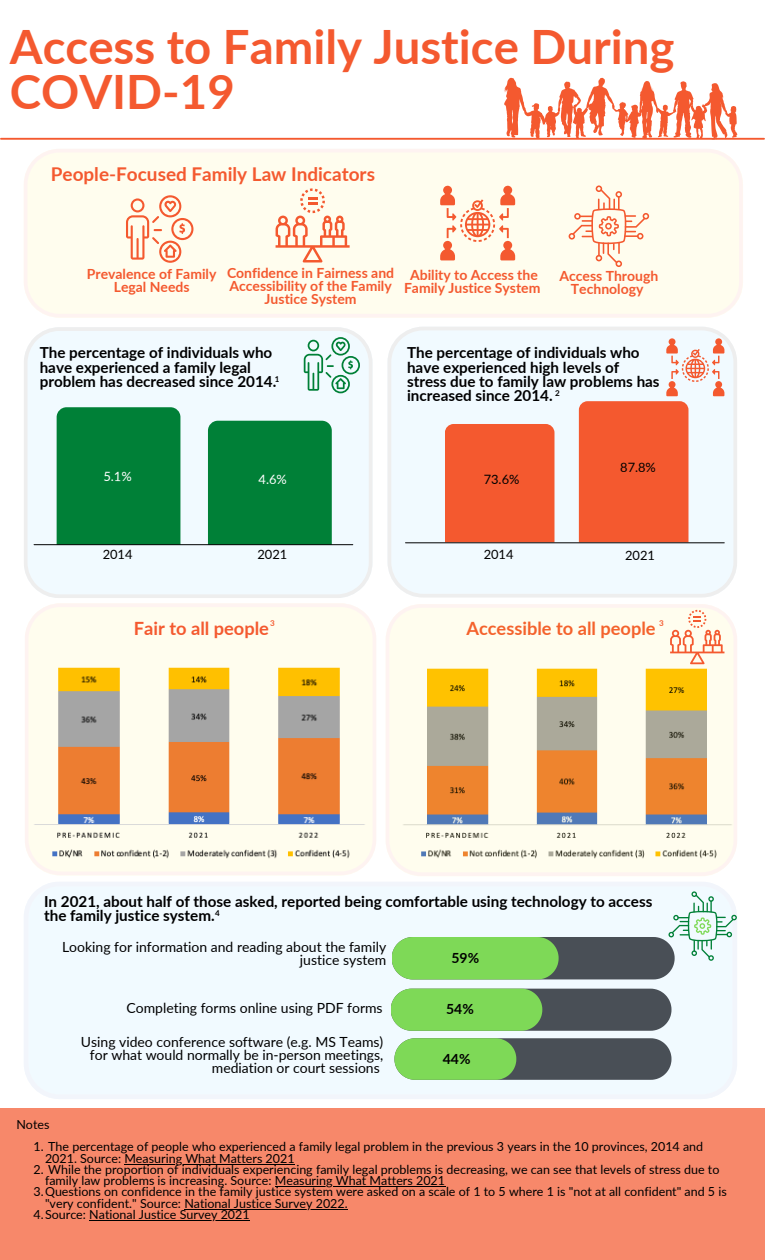
<style>
.page{position:relative;width:765px;height:1260px;background:#fff}
.page>*{position:absolute;margin:0;border:0;box-sizing:border-box;transform-origin:0 0}
.t1{font:700 47.38px/45px "Lato";color:#f4592f}
.t2{font:700 19px "Lato";color:#f4592f}
.t3{font:700 18.25px "Lato";color:#f4592f}
.t4{font:700 15.25px/14px "Lato";color:#000}
.t5{font:14px/13.1px "Lato";color:#000;text-align:right}
.t6{font:700 14px/13.1px "Lato";color:#f4592f;text-align:center}
.t7{font:700 14px "Lato";color:#000}
.t8{font:12.88px "Lato";color:#000}
.t9{font:12.88px "Lato";color:#fff}
.t10{font:12.5px/11.2px "Lato";color:#000}
.t11{font:700 8px "Lato";color:#000}
.t12{font:700 8px "Lato";color:#f4592f}
</style>
<div class="page">
<svg style="left:503px;top:78px;width:234px;height:60px"></svg>
<hr style="left:1px;top:138px;width:763px;height:2px;background:#f4592f">
<div style="left:24px;top:149px;width:719px;height:169px;background:#fffdee"></div>
<svg style="left:126px;top:195px;width:67px;height:68px"></svg>
<svg style="left:440px;top:185px;width:75px;height:75px"></svg>
<svg style="left:569px;top:185px;width:80px;height:82px"></svg>
<div style="left:0;top:1108px;width:765px;height:152px;background:#f7886a"></div>
<svg style="left:24px;top:327px;width:349px;height:271px"></svg>
<div style="left:57px;top:407px;width:123px;height:137px;background:#008037"></div>
<div style="left:208px;top:421px;width:124px;height:123px;background:#008037"></div>
<svg style="left:388px;top:327px;width:349px;height:270px"></svg>
<div style="left:445px;top:424px;width:110px;height:118px;background:#f4592f"></div>
<hr style="left:406px;top:542px;width:318px;height:1px;background:#000">
<div style="left:24px;top:882px;width:713px;height:217px;background:#f1faff"></div>
<svg style="left:391px;top:989px;width:281px;height:42px"></svg>
<svg style="left:394px;top:1038px;width:278px;height:42px"></svg>
<svg style="left:276px;top:188px;width:74px;height:74px"></svg>
<svg style="left:392px;top:891px;width:345px;height:88px"></svg>
<hr style="left:34px;top:544px;width:319px;height:1px;background:#000">
<hr style="left:124px;top:1164px;width:171px;height:1px;background:#000">
<hr style="left:275px;top:1186px;width:170px;height:1px;background:#000">
<hr style="left:184px;top:1209px;width:164px;height:1px;background:#000">
<hr style="left:89px;top:1220px;width:161px;height:1px;background:#000">
<svg style="left:25px;top:603px;width:351px;height:272px"></svg>
<img style="left:25px;top:657px;width:349px;height:210px">
<svg style="left:386px;top:604px;width:351px;height:272px"></svg>
<svg style="left:304px;top:337px;width:56px;height:56px"></svg>
<svg style="left:670px;top:610px;width:54px;height:54px"></svg>
<svg style="left:579px;top:338px;width:145px;height:204px"></svg>
<h1 class="t1" style="left:10px;top:24px;width:666px">Access to Family Justice During<br>COVID-19</h1>
<h2 class="t2" style="left:51px;top:162px;width:326px">People-Focused Family Law Indicators</h2>
<p class="t6" style="left:87px;top:267px;width:131px">Prevalence of Family<br>Legal Needs</p>
<p class="t6" style="left:227px;top:266px;width:169px">Confidence in Fairness and<br>Accessibility of the Family<br>Justice System</p>
<p class="t6" style="left:404px;top:268px;width:138px">Ability to Access the<br>Family Justice System</p>
<p class="t6" style="left:559px;top:269px;width:101px">Access Through<br>Technology</p>
<p class="t4" style="left:40px;top:346px;width:238px">The percentage of individuals who have experienced a family legal problem has decreased since 2014.</p>
<p class="t11" style="left:275px;top:374px;width:6px">1</p>
<p class="t4" style="left:407px;top:346px;width:254px">The percentage of individuals who have experienced high levels of stress due to family law problems has increased since 2014.</p>
<p class="t11" style="left:555px;top:388px;width:6px">2</p>
<p class="t9" style="left:104px;top:468px;width:30px;rotate:1deg">5.1%</p>
<p class="t9" style="left:259px;top:471px;width:30px">4.6%</p>
<p class="t8" style="left:484px;top:472px;width:37px">73.6%</p>
<p class="t8" style="left:620px;top:460px;width:37px">87.8%</p>
<p class="t8" style="left:103px;top:547px;width:31px">2014</p>
<p class="t8" style="left:257px;top:547px;width:31px">2021</p>
<p class="t8" style="left:484px;top:547px;width:31px">2014</p>
<p class="t8" style="left:625px;top:547px;width:31px">2021</p>
<p class="t12" style="left:659px;top:618px;width:6px">3</p>
<p class="t12" style="left:270px;top:618px;width:6px">3</p>
<h3 class="t3" style="left:134px;top:617px;width:137px">Fair to all people</h3>
<h3 class="t3" style="left:466px;top:617px;width:191px">Accessible to all people</h3>
<p class="t4" style="left:44px;top:894px;width:610px">In 2021, about half of those asked, reported being comfortable using technology to access the family justice system.</p>
<p class="t11" style="left:215px;top:908px;width:6px">4</p>
<p class="t5" style="left:62px;top:940px;width:326px">Looking for information and reading about the family justice system</p>
<p class="t5" style="left:127px;top:1001px;width:258px">Completing forms online using PDF forms</p>
<p class="t5" style="left:81px;top:1035px;width:304px">Using video conference software (e.g. MS Teams) for what would normally be in-person meetings, mediation or court sessions</p>
<p class="t10" style="left:16px;top:1118px;width:35px">Notes</p>
<p class="t7" style="left:452px;top:949px;width:29px">59%</p>
<p class="t7" style="left:446px;top:1001px;width:29px">54%</p>
<p class="t7" style="left:443px;top:1050px;width:29px">44%</p>
<p class="t10" style="left:45px;top:1141px;width:660px;text-indent:-11px">1. The percentage of people who experienced a family legal problem in the previous 3 years in the 10 provinces, 2014 and<br>2021. Source: Measuring What Matters 2021</p>
<p class="t10" style="left:34px;top:1164px;width:687px">2. While the proportion of individuals experiencing family legal problems is decreasing, we can see that levels of stress due to</p>
<p class="t10" style="left:45px;top:1175px;width:402px">family law problems is increasing. Source: Measuring What Matters 2021</p>
<p class="t10" style="left:34px;top:1186px;width:695px">3.Questions on confidence in the family justice system were asked on a scale of 1 to 5 where 1 is "not at all confident" and 5 is</p>
<p class="t10" style="left:45px;top:1197px;width:304px">"very confident." Source: National Justice Survey 2022.</p>
<p class="t10" style="left:34px;top:1209px;width:218px">4.Source: National Justice Survey 2021</p>
</div>
